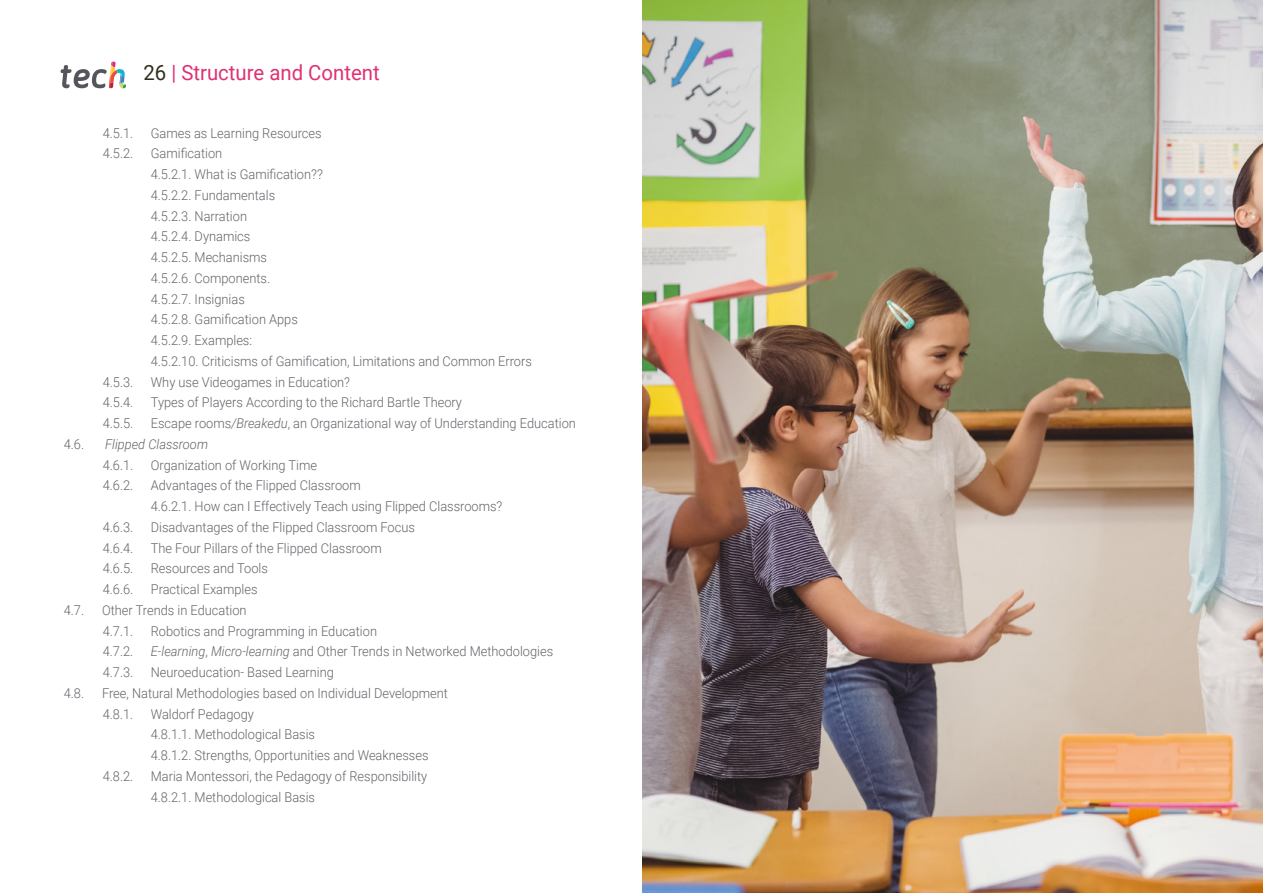
<style>
.page{position:relative;width:1263px;height:893px;background:#fff}
.page>*{position:absolute;margin:0;border:0;box-sizing:border-box;transform-origin:0 0}
.t1{font:21px "Roboto";color:#df3174}
.t2{font:300 13.5px/20.7px "Roboto";color:#61646a;scale:.95 1}
.t3{font:italic 300 13.5px "Roboto";color:#61646a;scale:.95 1}
.s1{color:#312e20}
.s2{font-style:italic}
</style>
<div class="page">
<img style="left:642px;top:0;width:621px;height:893px">
<svg style="left:61px;top:62px;width:65px;height:27px"></svg>
<h1 class="t1" style="left:144px;top:57px;width:238px"><span class="s1">26</span> | Structure and Content</h1>
<p class="t2" style="left:103px;top:122px;width:34px">4.5.1.</p>
<p class="t2" style="left:151px;top:122px;width:181px">Games as Learning Resources</p>
<p class="t2" style="left:103px;top:143px;width:34px">4.5.2.</p>
<p class="t2" style="left:151px;top:143px;width:403px">Gamification<br>4.5.2.1. What is Gamification??<br>4.5.2.2. Fundamentals<br>4.5.2.3. Narration<br>4.5.2.4. Dynamics<br>4.5.2.5. Mechanisms<br>4.5.2.6. Components.<br>4.5.2.7. Insignias<br>4.5.2.8. Gamification Apps<br>4.5.2.9. Examples:<br>4.5.2.10. Criticisms of Gamification, Limitations and Common Errors</p>
<p class="t2" style="left:103px;top:371px;width:34px">4.5.3.</p>
<p class="t2" style="left:151px;top:371px;width:211px">Why use Videogames in Education?</p>
<p class="t2" style="left:103px;top:392px;width:34px">4.5.4.</p>
<p class="t2" style="left:151px;top:392px;width:329px">Types of Players According to the Richard Bartle Theory</p>
<p class="t2" style="left:103px;top:413px;width:34px">4.5.5.</p>
<p class="t2" style="left:151px;top:413px;width:449px">Escape rooms<span class="s2">/Breakedu</span>, an Organizational way of Understanding Education</p>
<p class="t2" style="left:64px;top:433px;width:23px">4.6.</p>
<p class="t3" style="left:105px;top:435px;width:110px">Flipped Classroom</p>
<p class="t2" style="left:103px;top:454px;width:34px">4.6.1.</p>
<p class="t2" style="left:151px;top:454px;width:177px">Organization of Working Time</p>
<p class="t2" style="left:103px;top:475px;width:34px">4.6.2.</p>
<p class="t2" style="left:151px;top:475px;width:372px">Advantages of the Flipped Classroom<br>4.6.2.1. How can I Effectively Teach using Flipped Classrooms?</p>
<p class="t2" style="left:103px;top:516px;width:34px">4.6.3.</p>
<p class="t2" style="left:151px;top:516px;width:279px">Disadvantages of the Flipped Classroom Focus</p>
<p class="t2" style="left:103px;top:537px;width:34px">4.6.4.</p>
<p class="t2" style="left:151px;top:537px;width:245px">The Four Pillars of the Flipped Classroom</p>
<p class="t2" style="left:103px;top:558px;width:34px">4.6.5.</p>
<p class="t2" style="left:151px;top:558px;width:125px">Resources and Tools</p>
<p class="t2" style="left:103px;top:579px;width:34px">4.6.6.</p>
<p class="t2" style="left:151px;top:579px;width:114px">Practical Examples</p>
<p class="t2" style="left:64px;top:599px;width:23px">4.7.</p>
<p class="t2" style="left:102px;top:599px;width:154px">Other Trends in Education<br>4.7.1.</p>
<p class="t2" style="left:151px;top:620px;width:240px">Robotics and Programming in Education</p>
<p class="t2" style="left:103px;top:641px;width:34px">4.7.2.</p>
<p class="t2" style="left:151px;top:641px;width:425px"><span class="s2">E-learning</span>, <span class="s2">Micro-learning</span> and Other Trends in Networked Methodologies</p>
<p class="t2" style="left:103px;top:662px;width:34px">4.7.3.</p>
<p class="t2" style="left:151px;top:662px;width:194px">Neuroeducation- Based Learning</p>
<p class="t2" style="left:64px;top:682px;width:23px">4.8.</p>
<p class="t2" style="left:102px;top:682px;width:366px">Free, Natural Methodologies based on Individual Development<br>4.8.1.</p>
<p class="t2" style="left:151px;top:703px;width:294px">Waldorf Pedagogy<br>4.8.1.1. Methodological Basis<br>4.8.1.2. Strengths, Opportunities and Weaknesses</p>
<p class="t2" style="left:103px;top:765px;width:34px">4.8.2.</p>
<p class="t2" style="left:151px;top:765px;width:293px">Maria Montessori, the Pedagogy of Responsibility<br>4.8.2.1. Methodological Basis</p>
</div>
